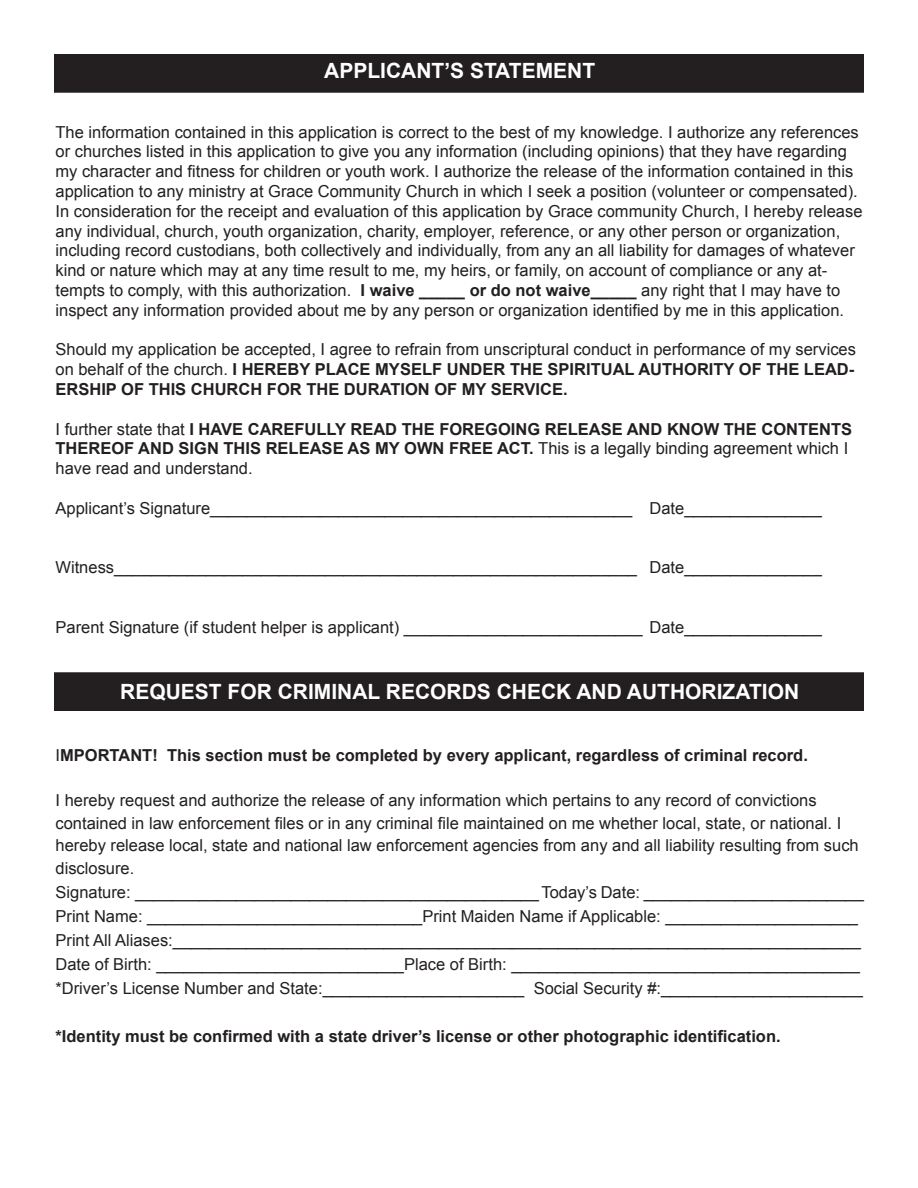
<style>
.page{position:relative;width:918px;height:1188px;background:#fff}
.page>*{position:absolute;margin:0;border:0;box-sizing:border-box;transform-origin:0 0}
.t1{font:700 21px "Arial";color:#fff}
.t2{font:16.5px/19.8px "Arial";color:#231f20}
.t3{font:700 16.5px/19.8px "Arial";color:#231f20}
.s1{font-weight:700}
.s2{font-weight:400}
</style>
<div class="page">
<div style="left:55px;top:673px;width:808px;height:37px;background:#231f20"></div>
<div style="left:54px;top:672px;width:810px;height:39px;border:2px solid #231f20"></div>
<div style="left:55px;top:55px;width:808px;height:37px;background:#231f20"></div>
<div style="left:54px;top:54px;width:810px;height:39px;border:2px solid #231f20"></div>
<p class="t1" style="left:324px;top:57px;width:273px">APPLICANT’S STATEMENT</p>
<p class="t2" style="left:56px;top:122px;width:809px">The information contained in this application is correct to the best of my knowledge. I authorize any references or churches listed in this application to give you any information (including opinions) that they have regarding my character and fitness for children or youth work. I authorize the release of the information contained in this application to any ministry at Grace Community Church in which I seek a position (volunteer or compensated).<br>In consideration for the receipt and evaluation of this application by Grace community Church, I hereby release any individual, church, youth organization, charity, employer, reference, or any other person or organization, including record custodians, both collectively and individually, from any an all liability for damages of whatever kind or nature which may at any time result to me, my heirs, or family, on account of compliance or any at&shy;tempts to comply, with this authorization. <span class="s1">I waive _____ or do not waive_____</span> any right that I may have to inspect any information provided about me by any person or organization identified by me in this application.</p>
<p class="t2" style="left:56px;top:340px;width:802px;text-align:justify">Should my application be accepted, I agree to refrain from unscriptural conduct in performance of my services on behalf of the church. <span class="s1">I HEREBY PLACE MYSELF UNDER THE SPIRITUAL AUTHORITY OF THE LEAD-ERSHIP OF THIS CHURCH FOR THE DURATION OF MY SERVICE.</span></p>
<p class="t3" style="left:56px;top:420px;width:798px"><span class="s2">I further state that</span> I HAVE CAREFULLY READ THE FOREGOING RELEASE AND KNOW THE CONTENTS<br>THEREOF AND SIGN THIS RELEASE AS MY OWN FREE ACT. <span class="s2">This is a legally binding agreement which I have read and understand.</span></p>
<p class="t2" style="left:56px;top:498px;width:768px">Applicant’s Signature______________________________________________ Date_______________</p>
<p class="t2" style="left:56px;top:558px;width:768px">Witness_________________________________________________________ Date_______________</p>
<p class="t2" style="left:56px;top:617px;width:768px">Parent Signature (if student helper is applicant) __________________________ Date_______________</p>
<p class="t1" style="left:120px;top:678px;width:680px">REQUEST FOR CRIMINAL RECORDS CHECK AND AUTHORIZATION</p>
<p class="t3" style="left:56px;top:746px;width:754px"><span class="s2">I</span>MPORTANT! This section must be completed by every applicant, regardless of criminal record.</p>
<p class="t2" style="left:56px;top:790px;width:805px;line-height:22.5px">I hereby request and authorize the release of any information which pertains to any record of convictions contained in law enforcement files or in any criminal file maintained on me whether local, state, or national. I hereby release local, state and national law enforcement agencies from any and all liability resulting from such disclosure.</p>
<p class="t2" style="left:56px;top:880px;width:810px;line-height:24px">Signature: ____________________________________________ Today’s Date: ________________________ Print Name: ______________________________Print Maiden Name if Applicable: _____________________ Print All Aliases:___________________________________________________________________________ Date of Birth: ___________________________Place of Birth: ______________________________________ *Driver’s License Number and State:______________________ Social Security #:______________________</p>
<p class="t3" style="left:56px;top:1027px;width:727px">*Identity must be confirmed with a state driver’s license or other photographic identification.</p>
</div>
